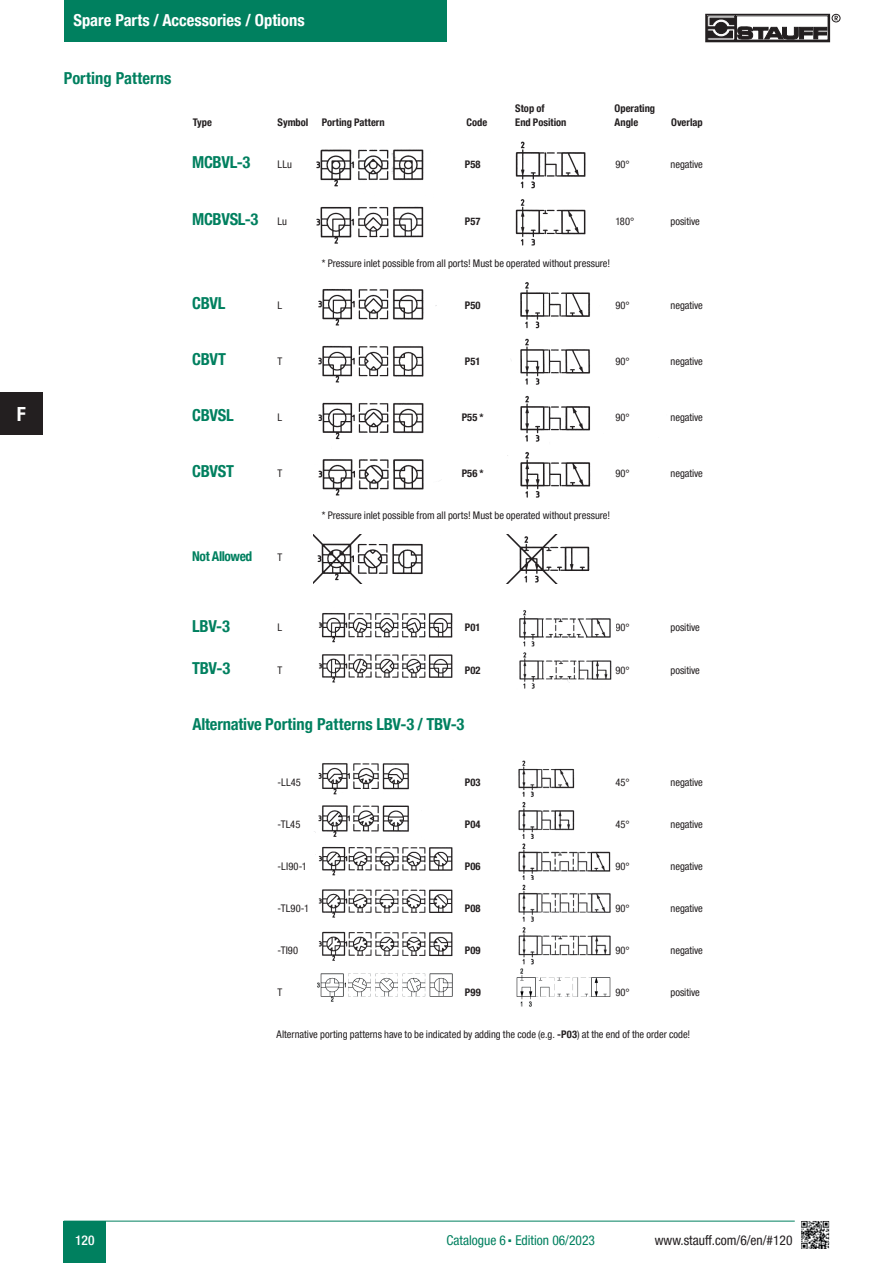
<style>
.page{position:relative;width:893px;height:1263px;background:#fff}
.page>*{position:absolute;margin:0;border:0;box-sizing:border-box;transform-origin:0 0}
.t1{font:700 condensed 19.5px "Helvetica Neue LTW1 G";color:#fff}
.t2{font:700 condensed 16.5px "Helvetica Neue LTW1 G";letter-spacing:-.01em;color:#00805f}
.t3{font:700 condensed 16.5px "Helvetica Neue LTW1 G";color:#fff}
.t4{font:condensed 13.5px "Helvetica Neue LTW1 G";color:#00805f}
.t5{font:condensed 13.5px "Helvetica Neue LTW1 G";color:#231f20}
.t6{font:700 condensed 13.5px "Helvetica Neue LTW1 G";letter-spacing:-.03em;color:#00805f}
.t7{font:500 condensed 13.5px "Helvetica Neue LTW1 G";color:#fff}
.t8{font:condensed 10.5px "Helvetica Neue LTW1 G";color:#231f20}
.t9{font:700 condensed 10.5px/14.1px "Helvetica Neue LTW1 G";color:#231f20}
.s1{font-weight:700}
</style>
<div class="page">
<div style="left:64px;top:0;width:382px;height:42px;background:#00805f"></div>
<div style="left:706px;top:14px;width:124px;height:28px;border:1px solid #231f20"></div>
<svg style="left:710px;top:25px;width:23px;height:13px"></svg>
<div style="left:832px;top:14px;width:9px;height:8px;border:1px solid #231f20;border-radius:50%"></div>
<svg style="left:835px;top:16px;width:3px;height:4px"></svg>
<svg style="left:710px;top:18px;width:25px;height:7px"></svg>
<svg style="left:708px;top:31px;width:24px;height:7px"></svg>
<svg style="left:713px;top:20px;width:16px;height:16px"></svg>
<div style="left:713px;top:20px;width:16px;height:16px;border:1px solid #fff;border-radius:50%"></div>
<div style="left:715px;top:22px;width:12px;height:12px;background:#231f20;border-radius:50%"></div>
<div style="left:715px;top:22px;width:12px;height:12px;border:1px solid #231f20;border-radius:50%"></div>
<div style="left:708px;top:27px;width:28px;height:2px;background:#231f20;border:1px solid #231f20"></div>
<svg style="left:738px;top:27px;width:89px;height:13px"></svg>
<div style="left:64px;top:1221px;width:42px;height:42px;background:#00805f"></div>
<hr style="left:64px;top:1221px;width:765px;height:1px;background:#00805f">
<div style="left:0;top:393px;width:43px;height:42px;background:#231f20"></div>
<img style="left:318px;top:282px;width:273px;height:216px">
<img style="left:316px;top:149px;width:108px;height:95px">
<img style="left:515px;top:141px;width:71px;height:105px">
<img style="left:313px;top:534px;width:277px;height:50px">
<div style="left:442px;top:140px;width:61px;height:1039px;background:#fff"></div>
<img style="left:318px;top:763px;width:91px;height:32px">
<img style="left:314px;top:805px;width:139px;height:71px">
<img style="left:318px;top:889px;width:135px;height:29px">
<img style="left:318px;top:931px;width:135px;height:30px">
<img style="left:518px;top:760px;width:57px;height:37px">
<img style="left:518px;top:802px;width:57px;height:37px">
<img style="left:518px;top:843px;width:93px;height:36px">
<img style="left:518px;top:884px;width:93px;height:37px">
<img style="left:518px;top:927px;width:93px;height:37px">
<img style="left:519px;top:610px;width:92px;height:37px">
<img style="left:318px;top:654px;width:135px;height:29px">
<img style="left:318px;top:613px;width:135px;height:30px">
<img style="left:519px;top:652px;width:93px;height:37px">
<svg style="left:792px;top:1220px;width:38px;height:29px"></svg>
<img style="left:317px;top:973px;width:136px;height:29px">
<img style="left:516px;top:968px;width:95px;height:39px">
<h1 class="t1" style="left:17px;top:402px;width:11px">F</h1>
<h2 class="t3" style="left:73px;top:10px;width:233px">Spare Parts / Accessories / Options</h2>
<h2 class="t2" style="left:64px;top:68px;width:109px">Porting Patterns</h2>
<p class="t9" style="left:193px;top:116px;width:21px">Type</p>
<h2 class="t2" style="left:192px;top:153px;width:60px">MCBVL-3</h2>
<p class="t9" style="left:277px;top:115px;width:32px">Symbol</p>
<p class="t9" style="left:322px;top:115px;width:64px">Porting Pattern</p>
<p class="t9" style="left:467px;top:116px;width:22px">Code</p>
<p class="t9" style="left:465px;top:158px;width:17px">P58</p>
<p class="t8" style="left:277px;top:158px;width:16px">LLu</p>
<p class="t9" style="left:515px;top:102px;width:53px">Stop of<br>End Position</p>
<p class="t9" style="left:615px;top:102px;width:42px">Operating<br>Angle</p>
<p class="t8" style="left:615px;top:158px;width:16px">90°</p>
<p class="t9" style="left:671px;top:116px;width:33px">Overlap</p>
<p class="t8" style="left:671px;top:158px;width:34px">negative</p>
<h2 class="t2" style="left:192px;top:209px;width:68px">MCBVSL-3</h2>
<p class="t8" style="left:277px;top:215px;width:11px">Lu</p>
<p class="t9" style="left:465px;top:214px;width:17px">P57</p>
<p class="t8" style="left:615px;top:215px;width:20px">180°</p>
<p class="t8" style="left:671px;top:215px;width:31px">positive</p>
<p class="t8" style="left:322px;top:257px;width:290px">* Pressure inlet possible from all ports! Must be operated without pressure!</p>
<h2 class="t2" style="left:192px;top:293px;width:35px">CBVL</h2>
<p class="t8" style="left:277px;top:299px;width:6px">L</p>
<p class="t9" style="left:465px;top:298px;width:17px">P50</p>
<p class="t8" style="left:615px;top:299px;width:16px">90°</p>
<p class="t8" style="left:671px;top:299px;width:34px">negative</p>
<h2 class="t2" style="left:192px;top:349px;width:35px">CBVT</h2>
<p class="t8" style="left:277px;top:355px;width:6px">T</p>
<p class="t9" style="left:465px;top:354px;width:17px">P51</p>
<p class="t8" style="left:615px;top:355px;width:16px">90°</p>
<p class="t8" style="left:671px;top:355px;width:34px">negative</p>
<h2 class="t2" style="left:192px;top:405px;width:43px">CBVSL</h2>
<p class="t8" style="left:277px;top:411px;width:6px">L</p>
<p class="t9" style="left:462px;top:410px;width:23px">P55 *</p>
<p class="t8" style="left:615px;top:411px;width:16px">90°</p>
<p class="t8" style="left:671px;top:411px;width:34px">negative</p>
<h2 class="t2" style="left:192px;top:461px;width:43px">CBVST</h2>
<p class="t8" style="left:277px;top:467px;width:6px">T</p>
<p class="t9" style="left:462px;top:466px;width:23px">P56 *</p>
<p class="t8" style="left:615px;top:467px;width:16px">90°</p>
<p class="t8" style="left:671px;top:467px;width:34px">negative</p>
<p class="t8" style="left:322px;top:509px;width:290px">* Pressure inlet possible from all ports! Must be operated without pressure!</p>
<p class="t6" style="left:192px;top:548px;width:62px">Not Allowed</p>
<p class="t8" style="left:277px;top:551px;width:6px">T</p>
<h2 class="t2" style="left:192px;top:616px;width:39px">LBV-3</h2>
<h2 class="t2" style="left:192px;top:658px;width:40px">TBV-3</h2>
<p class="t8" style="left:277px;top:621px;width:6px">L</p>
<p class="t8" style="left:277px;top:664px;width:6px">T</p>
<p class="t9" style="left:465px;top:621px;width:17px">P01</p>
<p class="t9" style="left:465px;top:663px;width:17px">P02</p>
<p class="t8" style="left:615px;top:621px;width:16px">90°</p>
<p class="t8" style="left:615px;top:664px;width:16px">90°</p>
<p class="t8" style="left:671px;top:621px;width:31px">positive</p>
<p class="t8" style="left:671px;top:664px;width:31px">positive</p>
<h2 class="t2" style="left:192px;top:714px;width:274px">Alternative Porting Patterns LBV-3 / TBV-3</h2>
<p class="t8" style="left:277px;top:776px;width:25px">-LL45</p>
<p class="t8" style="left:277px;top:818px;width:25px">-TL45</p>
<p class="t8" style="left:277px;top:860px;width:31px">-LI90-1</p>
<p class="t8" style="left:277px;top:902px;width:33px">-TL90-1</p>
<p class="t8" style="left:277px;top:944px;width:22px">-TI90</p>
<p class="t8" style="left:277px;top:986px;width:6px">T</p>
<p class="t9" style="left:465px;top:775px;width:17px">P03</p>
<p class="t9" style="left:465px;top:817px;width:17px">P04</p>
<p class="t9" style="left:465px;top:859px;width:17px">P06</p>
<p class="t9" style="left:465px;top:901px;width:17px">P08</p>
<p class="t9" style="left:465px;top:943px;width:17px">P09</p>
<p class="t9" style="left:465px;top:985px;width:18px">P99</p>
<p class="t8" style="left:615px;top:776px;width:16px">45°</p>
<p class="t8" style="left:615px;top:818px;width:16px">45°</p>
<p class="t8" style="left:615px;top:860px;width:16px">90°</p>
<p class="t8" style="left:615px;top:902px;width:16px">90°</p>
<p class="t8" style="left:615px;top:944px;width:16px">90°</p>
<p class="t8" style="left:615px;top:986px;width:16px">90°</p>
<p class="t8" style="left:671px;top:776px;width:34px">negative</p>
<p class="t8" style="left:671px;top:818px;width:34px">negative</p>
<p class="t8" style="left:671px;top:860px;width:34px">negative</p>
<p class="t8" style="left:671px;top:902px;width:34px">negative</p>
<p class="t8" style="left:671px;top:944px;width:34px">negative</p>
<p class="t8" style="left:671px;top:986px;width:31px">positive</p>
<p class="t8" style="left:277px;top:1028px;width:415px">Alternative porting patterns have to be indicated by adding the code (e.g. <span class="s1">-P03</span>) at the end of the order code!</p>
<p class="t7" style="left:75px;top:1231px;width:21px">120</p>
<p class="t5" style="left:655px;top:1232px;width:139px">www.stauff.com/6/en/#120</p>
<p class="t4" style="left:446px;top:1232px;width:150px">Catalogue 6 ▪ Edition 06/2023</p>
</div>
